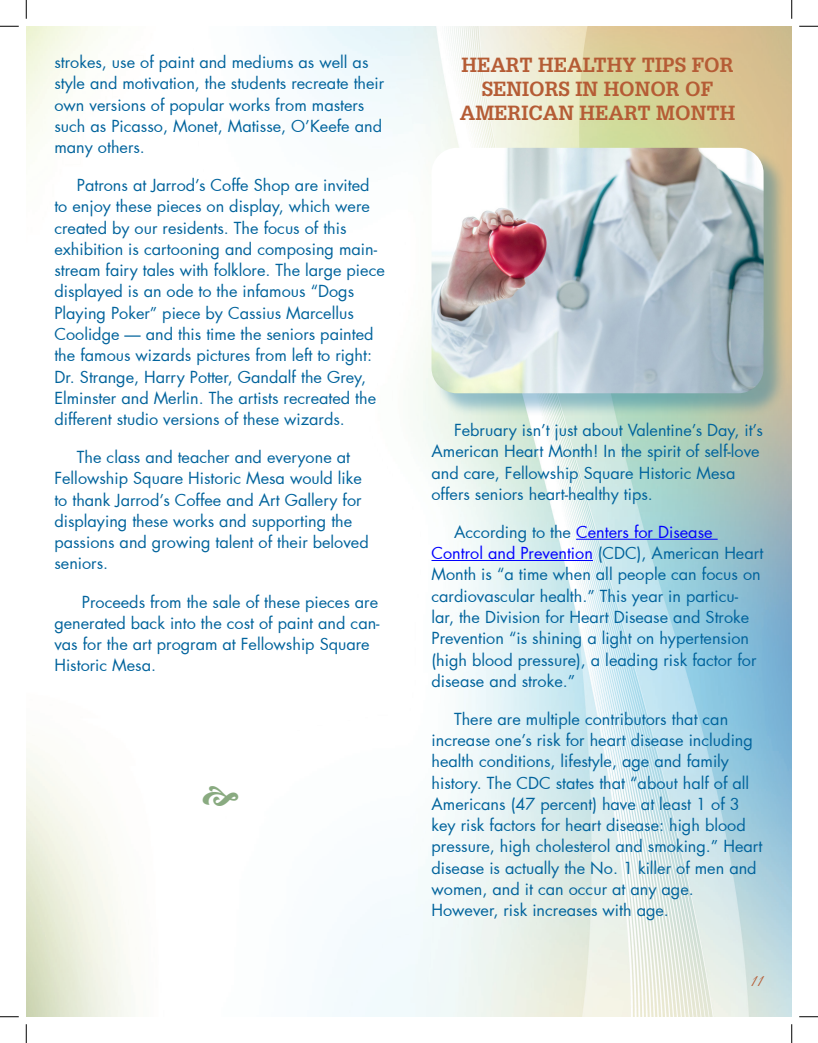
<style>
.page{position:relative;width:818px;height:1043px;background:#fff}
.page>*{position:absolute;margin:0;border:0;box-sizing:border-box;transform-origin:0 0}
.Glypha_Bold_-_Sectio{font:700 20px/24px "Glypha";color:#b55c35;text-align:center}
.t1{font:17.5px "Great Vibes";color:#b55c35}
.Indented_-_Futura{font:16.25px/21.2px "Futura";color:#00639c}
.s1{color:#00f}
</style>
<div class="page">
<img style="left:26px;top:26px;width:765px;height:990px">
<hr style="left:576px;top:539px;width:141px;height:1px;background:#00f">
<hr style="left:431px;top:560px;width:162px;height:1px;background:#00f">
<div style="left:434px;top:151px;width:353px;height:266px;background:#00639c;opacity:.35"></div>
<img style="left:431px;top:148px;width:332px;height:245px">
<svg style="left:0;top:25px;width:19px;height:2px"></svg>
<svg style="left:799px;top:25px;width:19px;height:2px"></svg>
<svg style="left:0;top:1016px;width:19px;height:1px"></svg>
<svg style="left:799px;top:1016px;width:19px;height:1px"></svg>
<svg style="left:25px;top:0;width:2px;height:19px"></svg>
<svg style="left:25px;top:1024px;width:2px;height:18px"></svg>
<svg style="left:791px;top:0;width:1px;height:19px"></svg>
<svg style="left:791px;top:1024px;width:1px;height:18px"></svg>
<svg style="left:203px;top:786px;width:35px;height:20px"></svg>
<p class="Indented_-_Futura" style="left:54px;top:51px;width:331px">strokes, use of paint and mediums as well as style and motivation, the students recreate their own versions of popular works from masters such as Picasso, Monet, Matisse, O’Keefe and many others.</p>
<p class="Indented_-_Futura" style="left:54px;top:174px;width:332px;text-indent:22px">Patrons at Jarrod’s Coffe Shop are invited to enjoy these pieces on display, which were created by our residents. The focus of this exhibition is cartooning and composing main&shy;stream fairy tales with folklore. The large piece displayed is an ode to the infamous “Dogs Playing Poker” piece by Cassius Marcellus Coolidge — and this time the seniors painted the famous wizards pictures from left to right:<br>Dr. Strange, Harry Potter, Gandalf the Grey, Elminster and Merlin. The artists recreated the different studio versions of these wizards.</p>
<p class="Indented_-_Futura" style="left:54px;top:446px;width:316px;text-indent:22px">The class and teacher and everyone at Fellowship Square Historic Mesa would like to thank Jarrod’s Coffee and Art Gallery for displaying these works and supporting the passions and growing talent of their beloved seniors.</p>
<p class="Indented_-_Futura" style="left:54px;top:591px;width:327px;text-indent:28px">Proceeds from the sale of these pieces are generated back into the cost of paint and can&shy;vas for the art program at Fellowship Square Historic Mesa.</p>
<p class="Glypha_Bold_-_Sectio" style="left:460px;top:53px;width:277px">HEART HEALTHY TIPS FOR<br>SENIORS IN HONOR OF<br>AMERICAN HEART MONTH</p>
<p class="Indented_-_Futura" style="left:431px;top:419px;width:333px;text-indent:22px">February isn’t just about Valentine’s Day, it’s American Heart Month! In the spirit of self-love and care, Fellowship Square Historic Mesa offers seniors heart-healthy tips.</p>
<p class="Indented_-_Futura" style="left:431px;top:521px;width:333px;text-indent:22px">According to the <span class="s1">Centers for Disease Control and Prevention</span> (CDC), American Heart Month is “a time when all people can focus on cardiovascular health.” This year in particu&shy;lar, the Division for Heart Disease and Stroke Prevention “is shining a light on hypertension (high blood pressure), a leading risk factor for disease and stroke.”</p>
<p class="Indented_-_Futura" style="left:431px;top:708px;width:332px;text-indent:22px">There are multiple contributors that can increase one’s risk for heart disease including health conditions, lifestyle, age and family history. The CDC states that “about half of all Americans (47 percent) have at least 1 of 3 key risk factors for heart disease: high blood pressure, high cholesterol and smoking.” Heart disease is actually the No. 1 killer of men and women, and it can occur at any age.<br>However, risk increases with age.</p>
<p class="t1" style="left:750px;top:971px;width:15px">11</p>
</div>
